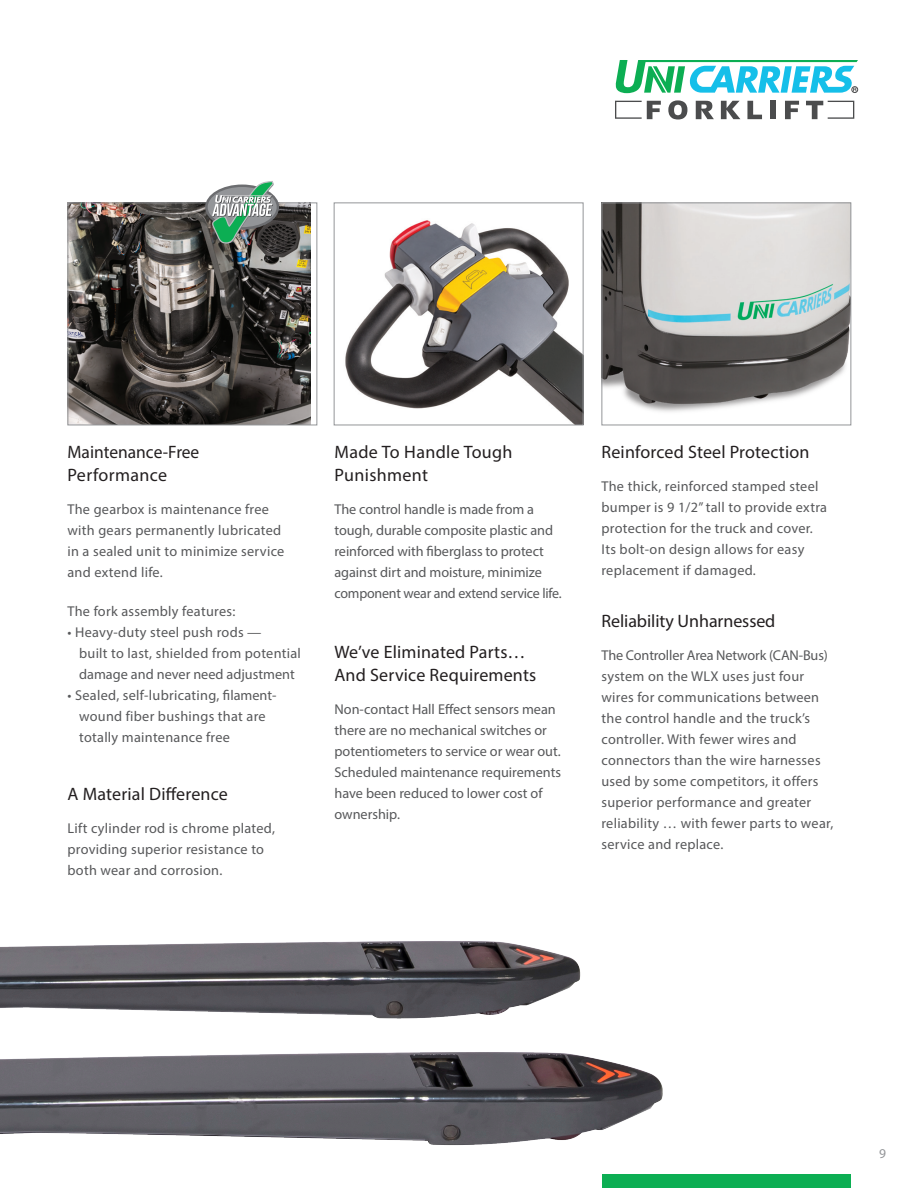
<style>
.page{position:relative;width:918px;height:1188px;background:#fff}
.page>*{position:absolute;margin:0;border:0;box-sizing:border-box;transform-origin:0 0}
.t1{font:18px/22.5px "Myriad Pro";letter-spacing:.01em;color:#231f20}
.t2{font:14.25px/21px "Myriad Pro";letter-spacing:.02em;color:#57585a}
.t3{font:14.25px/21px "Myriad Pro";color:#57585a}
.t4{font:14.25px/21px "Myriad Pro";letter-spacing:-.005em;color:#57585a}
.t5{font:13.5px "Myriad Pro";color:#939598}
</style>
<div class="page">
<img style="left:0;top:194px;width:716px;height:951px">
<div style="left:602px;top:1174px;width:248px;height:14px;background:#0cae53"></div>
<svg style="left:615px;top:101px;width:46px;height:18px"></svg>
<svg style="left:668px;top:100px;width:19px;height:20px"></svg>
<svg style="left:696px;top:101px;width:18px;height:18px"></svg>
<svg style="left:721px;top:101px;width:19px;height:18px"></svg>
<svg style="left:747px;top:101px;width:15px;height:18px"></svg>
<div style="left:770px;top:101px;width:6px;height:18px;background:#4b4c4d"></div>
<svg style="left:785px;top:101px;width:14px;height:18px"></svg>
<svg style="left:806px;top:101px;width:48px;height:18px"></svg>
<svg style="left:615px;top:60px;width:243px;height:33px"></svg>
<img style="left:336px;top:204px;width:246px;height:219px">
<div style="left:334px;top:202px;width:250px;height:223px;border:1px solid #939598"></div>
<img style="left:604px;top:204px;width:245px;height:214px">
<div style="left:602px;top:202px;width:249px;height:223px;border:1px solid #939598"></div>
<img style="left:70px;top:204px;width:240px;height:219px">
<div style="left:68px;top:202px;width:249px;height:223px;border:1px solid #939598"></div>
<svg style="left:206px;top:186px;width:72px;height:42px"></svg>
<div style="left:205px;top:185px;width:74px;height:45px;border:2px solid #6c6d70;border-radius:50%"></div>
<svg style="left:212px;top:181px;width:62px;height:63px"></svg>
<p class="t1" style="left:68px;top:441px;width:133px">Maintenance-Free<br>Performance</p>
<p class="t2" style="left:68px;top:498px;width:218px">The gearbox is maintenance free with gears permanently lubricated in a sealed unit to minimize service and extend life.</p>
<p class="t2" style="left:68px;top:601px;width:169px">The fork assembly features:</p>
<p class="t2" style="left:79px;top:622px;width:223px;text-indent:-12px">• Heavy-duty steel push rods —<br>built to last, shielded from potential damage and never need adjustment</p>
<p class="t2" style="left:79px;top:685px;width:199px;text-indent:-12px">• Sealed, self-lubricating, filament&shy;wound fiber bushings that are totally maintenance free</p>
<p class="t1" style="left:68px;top:782px;width:162px">A Material Difference</p>
<p class="t2" style="left:68px;top:817px;width:209px">Lift cylinder rod is chrome plated, providing superior resistance to both wear and corrosion.</p>
<p class="t1" style="left:334px;top:441px;width:180px">Made To Handle Tough<br>Punishment</p>
<p class="t4" style="left:334px;top:498px;width:229px">The control handle is made from a tough, durable composite plastic and reinforced with fiberglass to protect against dirt and moisture, minimize component wear and extend service life.</p>
<p class="t1" style="left:334px;top:641px;width:203px">We’ve Eliminated Parts…<br>And Service Requirements</p>
<p class="t3" style="left:334px;top:698px;width:228px">Non-contact Hall Effect sensors mean there are no mechanical switches or potentiometers to service or wear out.<br>Scheduled maintenance requirements have been reduced to lower cost of ownership.</p>
<p class="t1" style="left:602px;top:441px;width:210px">Reinforced Steel Protection</p>
<p class="t2" style="left:602px;top:476px;width:227px">The thick, reinforced stamped steel bumper is 9 1/2” tall to provide extra protection for the truck and cover.<br>Its bolt-on design allows for easy replacement if damaged.</p>
<p class="t1" style="left:602px;top:610px;width:175px">Reliability Unharnessed</p>
<p class="t2" style="left:602px;top:645px;width:233px">The Controller Area Network (CAN-Bus) system on the WLX uses just four wires for communications between the control handle and the truck’s controller. With fewer wires and connectors than the wire harnesses used by some competitors, it offers superior performance and greater reliability … with fewer parts to wear, service and replace.</p>
<p class="t5" style="left:879px;top:1145px;width:8px">9</p>
</div>
